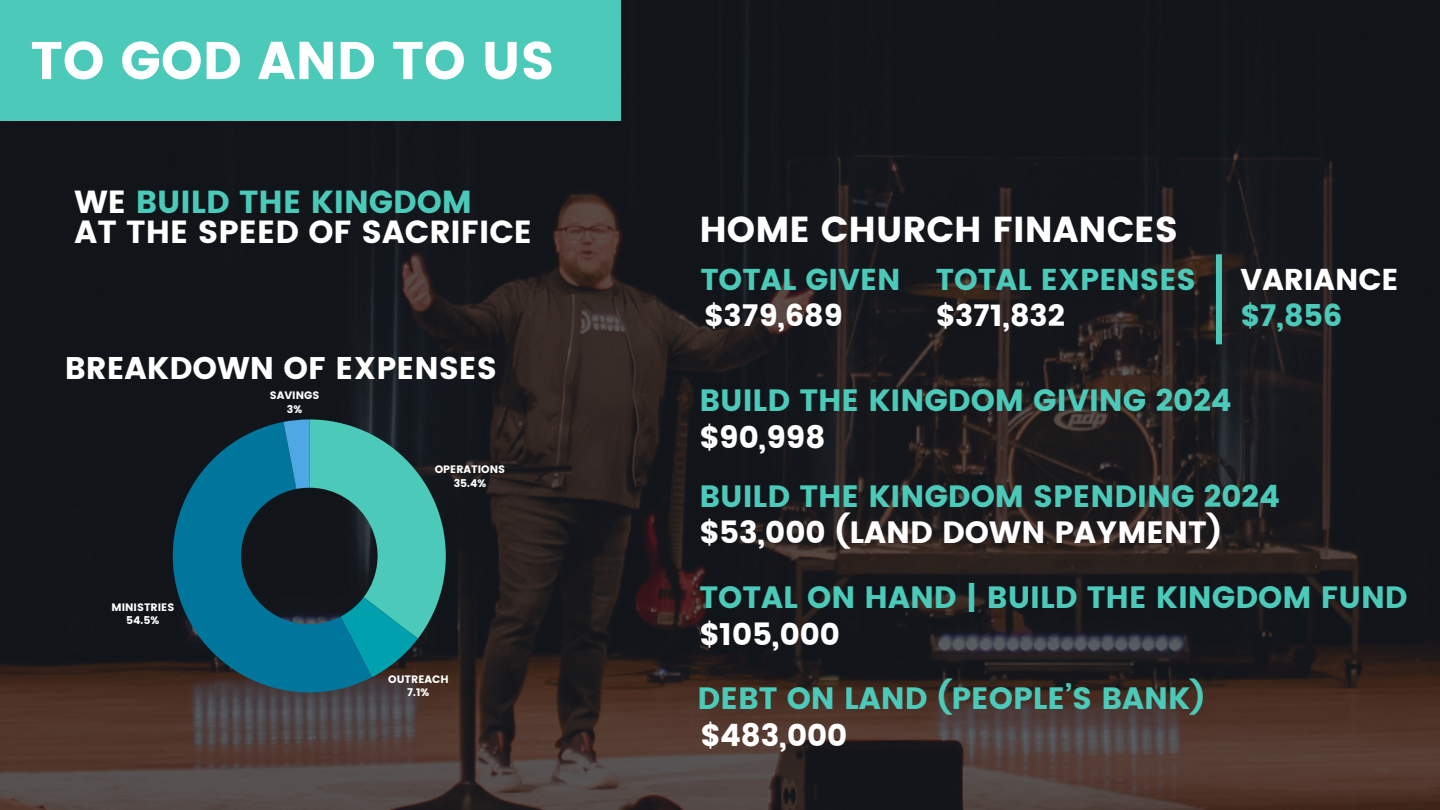
<style>
.page{position:relative;width:1440px;height:810px;background:#fff}
.page>*{position:absolute;margin:0;border:0;box-sizing:border-box;transform-origin:0 0}
.t1{font:53px "Poppins";color:#fff}
.t2{font:36.1px "Poppins";color:#fff}
.t3{font:31.9px "Poppins";color:#fff}
.t4{font:31.9px "Poppins";color:#4bcab9}
.t5{font:31.3px "Poppins";color:#fff}
.t6{font:30.8px "Poppins";color:#4bcab9}
.t7{font:30.8px "Poppins";color:#fff}
.t8{font:30.1px "Poppins";color:#4bcab9}
.t9{font:30.1px "Poppins";color:#fff}
.t10{font:10.8px/13.7px "Poppins";color:#fff;text-align:center}
.s1{color:#fff}
</style>
<div class="page">
<img style="left:0;top:0;width:1440px;height:810px">
<div style="left:0;top:0;width:621px;height:120px;background:#4bcab9"></div>
<div style="left:1216px;top:254px;width:6px;height:90px;background:#4bcab9"></div>
<svg style="left:173px;top:422px;width:199px;height:270px;fill:#00769c"></svg>
<svg style="left:283px;top:419px;width:163px;height:258px"></svg>
<p class="t1" style="left:31px;top:30px;width:526px">TO GOD AND TO US</p>
<p class="t4" style="left:75px;top:184px;width:399px"><span class="s1">WE</span> BUILD THE KINGDOM</p>
<p class="t3" style="left:75px;top:213px;width:459px">AT THE SPEED OF SACRIFICE</p>
<p class="t5" style="left:65px;top:350px;width:434px">BREAKDOWN OF EXPENSES</p>
<p class="t10" style="left:112px;top:600px;width:64px;line-height:13.2px">MINISTRIES<br>54.5%</p>
<p class="t10" style="left:270px;top:388px;width:51px">SAVINGS<br>3%</p>
<p class="t10" style="left:435px;top:463px;width:72px">OPERATIONS<br>35.4%</p>
<p class="t10" style="left:388px;top:673px;width:62px;line-height:12.8px">OUTREACH<br>7.1%</p>
<p class="t2" style="left:699px;top:208px;width:480px">HOME CHURCH FINANCES</p>
<p class="t8" style="left:700px;top:262px;width:202px">TOTAL GIVEN</p>
<p class="t8" style="left:936px;top:262px;width:262px">TOTAL EXPENSES</p>
<p class="t9" style="left:704px;top:298px;width:140px">$379,689</p>
<h1 class="t9" style="left:936px;top:298px;width:131px">$371,832</h1>
<p class="t9" style="left:1241px;top:262px;width:160px">VARIANCE</p>
<h2 class="t8" style="left:1241px;top:298px;width:103px">$7,856</h2>
<p class="t6" style="left:699px;top:382px;width:534px">BUILD THE KINGDOM GIVING 2024</p>
<p class="t7" style="left:699px;top:419px;width:128px">$90,998</p>
<p class="t6" style="left:699px;top:478px;width:582px">BUILD THE KINGDOM SPENDING 2024</p>
<p class="t7" style="left:699px;top:515px;width:524px">$53,000 (LAND DOWN PAYMENT)</p>
<p class="t6" style="left:699px;top:579px;width:710px">TOTAL ON HAND | BUILD THE KINGDOM FUND</p>
<p class="t7" style="left:699px;top:616px;width:142px">$105,000</p>
<p class="t6" style="left:698px;top:681px;width:509px">DEBT ON LAND (PEOPLE’S BANK)</p>
<p class="t7" style="left:700px;top:717px;width:148px">$483,000</p>
</div>
